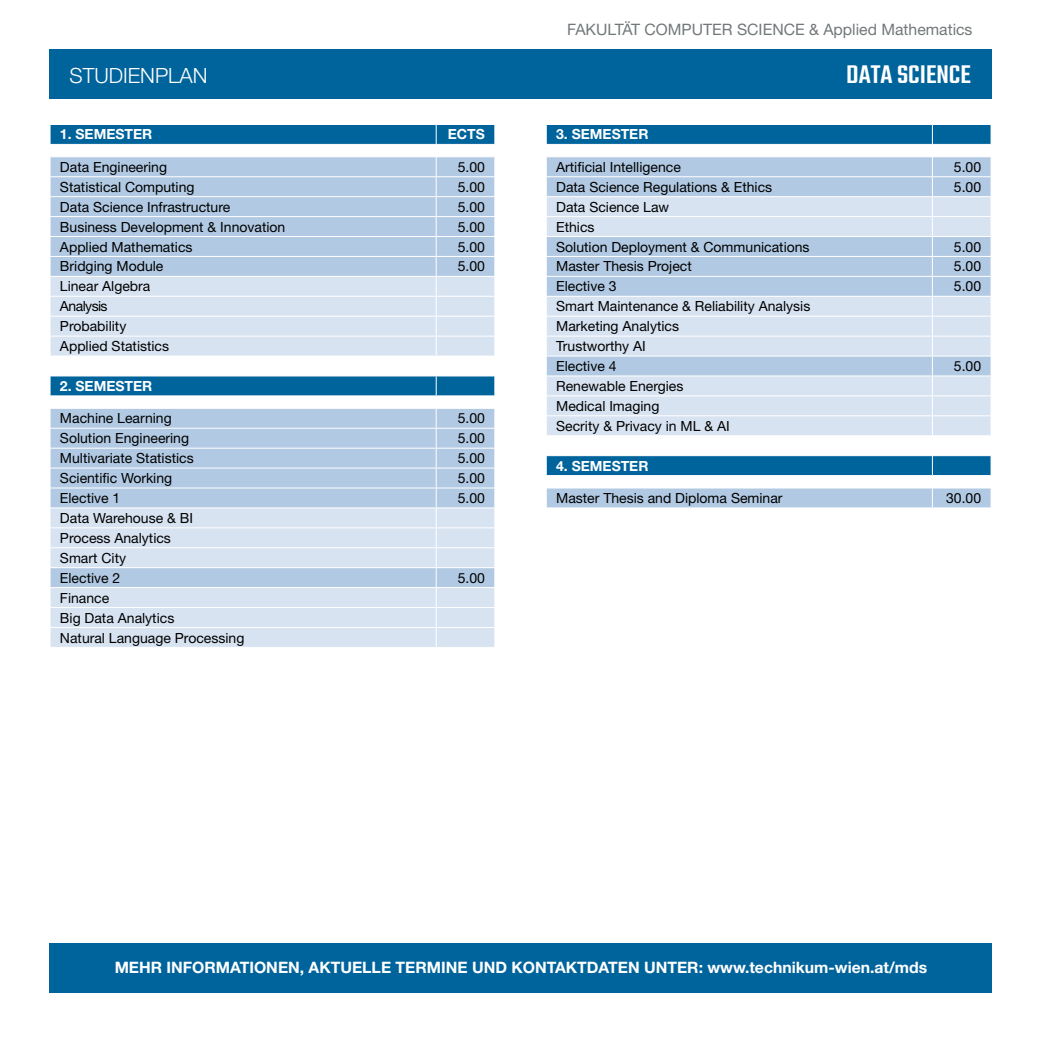
<style>
.page{position:relative;width:1042px;height:1042px;background:#fff}
.page>*{position:absolute;margin:0;border:0;box-sizing:border-box;transform-origin:0 0}
.t1{font:500 28px "Teko";color:#fff}
.t2{font:300 21px "Helvetica Neue LT Std";color:#fff}
.t3{font:700 15.75px "Helvetica Neue LT Std";color:#fff}
.t4{font:15.75px "Helvetica Neue LT Std";color:#72787a}
.t5{font:14px/19.9px "Helvetica Neue LT Std";color:#000}
.t6{font:700 14px "Helvetica Neue LT Std";color:#fff}
</style>
<div class="page">
<div style="left:50px;top:50px;width:942px;height:49px;background:#00649c"></div>
<div style="left:50px;top:943px;width:942px;height:49px;background:#00649c"></div>
<svg style="left:50px;top:124px;width:445px;height:523px;background:#bcd2e6"></svg>
<hr style="left:50px;top:607px;width:386px;height:1px;background:#fff">
<hr style="left:436px;top:607px;width:59px;height:1px;background:#fff">
<hr style="left:50px;top:627px;width:386px;height:1px;background:#fff">
<hr style="left:436px;top:627px;width:59px;height:1px;background:#fff">
<div style="left:547px;top:125px;width:443px;height:19px;background:#00649c"></div>
<svg style="left:547px;top:157px;width:443px;height:350px;fill:#b1c9e2"></svg>
<svg style="left:547px;top:197px;width:443px;height:238px;background:#cbdaec"></svg>
<hr style="left:546px;top:176px;width:386px;height:1px;background:#fff">
<hr style="left:932px;top:176px;width:59px;height:1px;background:#fff">
<hr style="left:546px;top:236px;width:386px;height:1px;background:#fff">
<hr style="left:932px;top:236px;width:59px;height:1px;background:#fff">
<hr style="left:546px;top:256px;width:386px;height:1px;background:#fff">
<hr style="left:932px;top:256px;width:59px;height:1px;background:#fff">
<hr style="left:546px;top:435px;width:386px;height:1px;background:#fff">
<hr style="left:932px;top:435px;width:59px;height:1px;background:#fff">
<hr style="left:546px;top:455px;width:386px;height:1px;background:#fff">
<hr style="left:932px;top:455px;width:59px;height:1px;background:#fff">
<hr style="left:546px;top:475px;width:386px;height:1px;background:#fff">
<hr style="left:932px;top:475px;width:59px;height:1px;background:#fff">
<hr style="left:546px;top:487px;width:386px;height:1px;background:#fff">
<hr style="left:932px;top:487px;width:59px;height:1px;background:#fff">
<hr style="left:546px;top:276px;width:386px;height:1px;background:#fff">
<hr style="left:546px;top:356px;width:386px;height:1px;background:#fff">
<hr style="left:932px;top:276px;width:59px;height:1px;background:#fff">
<hr style="left:932px;top:356px;width:59px;height:1px;background:#fff">
<hr style="left:546px;top:296px;width:386px;height:1px;background:#fff">
<hr style="left:546px;top:375px;width:386px;height:1px;background:#fff">
<hr style="left:932px;top:296px;width:59px;height:1px;background:#fff">
<hr style="left:932px;top:375px;width:59px;height:1px;background:#fff">
<hr style="left:546px;top:316px;width:386px;height:1px;background:#fff">
<hr style="left:546px;top:395px;width:386px;height:1px;background:#fff">
<hr style="left:932px;top:316px;width:59px;height:1px;background:#fff">
<hr style="left:932px;top:395px;width:59px;height:1px;background:#fff">
<hr style="left:546px;top:336px;width:386px;height:1px;background:#fff">
<hr style="left:546px;top:415px;width:386px;height:1px;background:#fff">
<hr style="left:932px;top:336px;width:59px;height:1px;background:#fff">
<hr style="left:932px;top:415px;width:59px;height:1px;background:#fff">
<svg style="left:546px;top:125px;width:1px;height:382px"></svg>
<hr style="left:546px;top:196px;width:386px;height:1px;background:#fff">
<hr style="left:932px;top:196px;width:59px;height:1px;background:#fff">
<svg style="left:932px;top:125px;width:1px;height:382px"></svg>
<svg style="left:990px;top:125px;width:1px;height:382px"></svg>
<hr style="left:546px;top:216px;width:386px;height:1px;background:#fff">
<hr style="left:932px;top:216px;width:59px;height:1px;background:#fff">
<p class="t4" style="left:567px;top:20px;width:407px">FAKULTÄT COMPUTER SCIENCE &amp; Applied Mathematics</p>
<h2 class="t2" style="left:69px;top:63px;width:140px">STUDIENPLAN</h2>
<h1 class="t1" style="left:846px;top:58px;width:126px">DATA SCIENCE</h1>
<p class="t6" style="left:60px;top:126px;width:94px">1. SEMESTER</p>
<p class="t6" style="left:448px;top:126px;width:39px">ECTS</p>
<p class="t5" style="left:60px;top:157px;width:109px">Data Engineering</p>
<p class="t5" style="left:458px;top:157px;width:29px">5.00</p>
<p class="t5" style="left:60px;top:177px;width:136px">Statistical Computing</p>
<p class="t5" style="left:458px;top:177px;width:29px">5.00</p>
<p class="t5" style="left:60px;top:196px;width:172px">Data Science Infrastructure</p>
<p class="t5" style="left:458px;top:196px;width:29px">5.00</p>
<p class="t5" style="left:60px;top:216px;width:227px">Business Development &amp; Innovation</p>
<p class="t5" style="left:458px;top:216px;width:29px">5.00</p>
<p class="t5" style="left:60px;top:236px;width:134px">Applied Mathematics</p>
<p class="t5" style="left:458px;top:236px;width:29px">5.00</p>
<p class="t5" style="left:60px;top:256px;width:105px">Bridging Module</p>
<p class="t5" style="left:458px;top:256px;width:29px">5.00</p>
<p class="t5" style="left:60px;top:276px;width:111px">Linear Algebra<br>Analysis<br>Probability<br>Applied Statistics</p>
<p class="t6" style="left:60px;top:377px;width:94px">2. SEMESTER</p>
<p class="t5" style="left:60px;top:408px;width:113px">Machine Learning</p>
<p class="t5" style="left:458px;top:408px;width:29px">5.00</p>
<p class="t5" style="left:60px;top:428px;width:131px">Solution Engineering</p>
<p class="t5" style="left:458px;top:428px;width:29px">5.00</p>
<p class="t5" style="left:60px;top:448px;width:135px">Multivariate Statistics</p>
<p class="t5" style="left:458px;top:448px;width:29px">5.00</p>
<p class="t5" style="left:60px;top:468px;width:114px">Scientific Working</p>
<p class="t5" style="left:458px;top:468px;width:29px">5.00</p>
<p class="t5" style="left:60px;top:488px;width:62px">Elective 1</p>
<p class="t5" style="left:458px;top:488px;width:29px">5.00</p>
<p class="t5" style="left:60px;top:508px;width:135px">Data Warehouse &amp; BI<br>Process Analytics<br>Smart City<br>Elective 2</p>
<p class="t5" style="left:458px;top:567px;width:29px">5.00</p>
<p class="t5" style="left:60px;top:587px;width:186px">Finance<br>Big Data Analytics<br>Natural Language Processing</p>
<p class="t6" style="left:556px;top:126px;width:94px">3. SEMESTER</p>
<p class="t5" style="left:556px;top:157px;width:126px">Artificial Intelligence</p>
<p class="t5" style="left:954px;top:157px;width:29px">5.00</p>
<p class="t5" style="left:556px;top:177px;width:217px">Data Science Regulations &amp; Ethics</p>
<p class="t5" style="left:954px;top:177px;width:29px">5.00</p>
<p class="t5" style="left:556px;top:196px;width:255px">Data Science Law<br>Ethics<br>Solution Deployment &amp; Communications</p>
<p class="t5" style="left:954px;top:236px;width:29px">5.00</p>
<p class="t5" style="left:556px;top:256px;width:137px">Master Thesis Project</p>
<p class="t5" style="left:954px;top:256px;width:29px">5.00</p>
<p class="t5" style="left:556px;top:276px;width:62px">Elective 3</p>
<p class="t5" style="left:954px;top:276px;width:29px">5.00</p>
<p class="t5" style="left:556px;top:296px;width:256px">Smart Maintenance &amp; Reliability Analysis<br>Marketing Analytics<br>Trustworthy AI<br>Elective 4</p>
<p class="t5" style="left:954px;top:356px;width:29px">5.00</p>
<p class="t5" style="left:556px;top:376px;width:175px">Renewable Energies<br>Medical Imaging<br>Secrity &amp; Privacy in ML &amp; AI</p>
<p class="t6" style="left:556px;top:457px;width:94px">4. SEMESTER</p>
<p class="t5" style="left:556px;top:488px;width:228px">Master Thesis and Diploma Seminar</p>
<p class="t5" style="left:946px;top:488px;width:37px">30.00</p>
<p class="t3" style="left:115px;top:958px;width:814px">MEHR INFORMATIONEN, AKTUELLE TERMINE UND KONTAKTDATEN UNTER: www.technikum-wien.at/mds</p>
</div>
